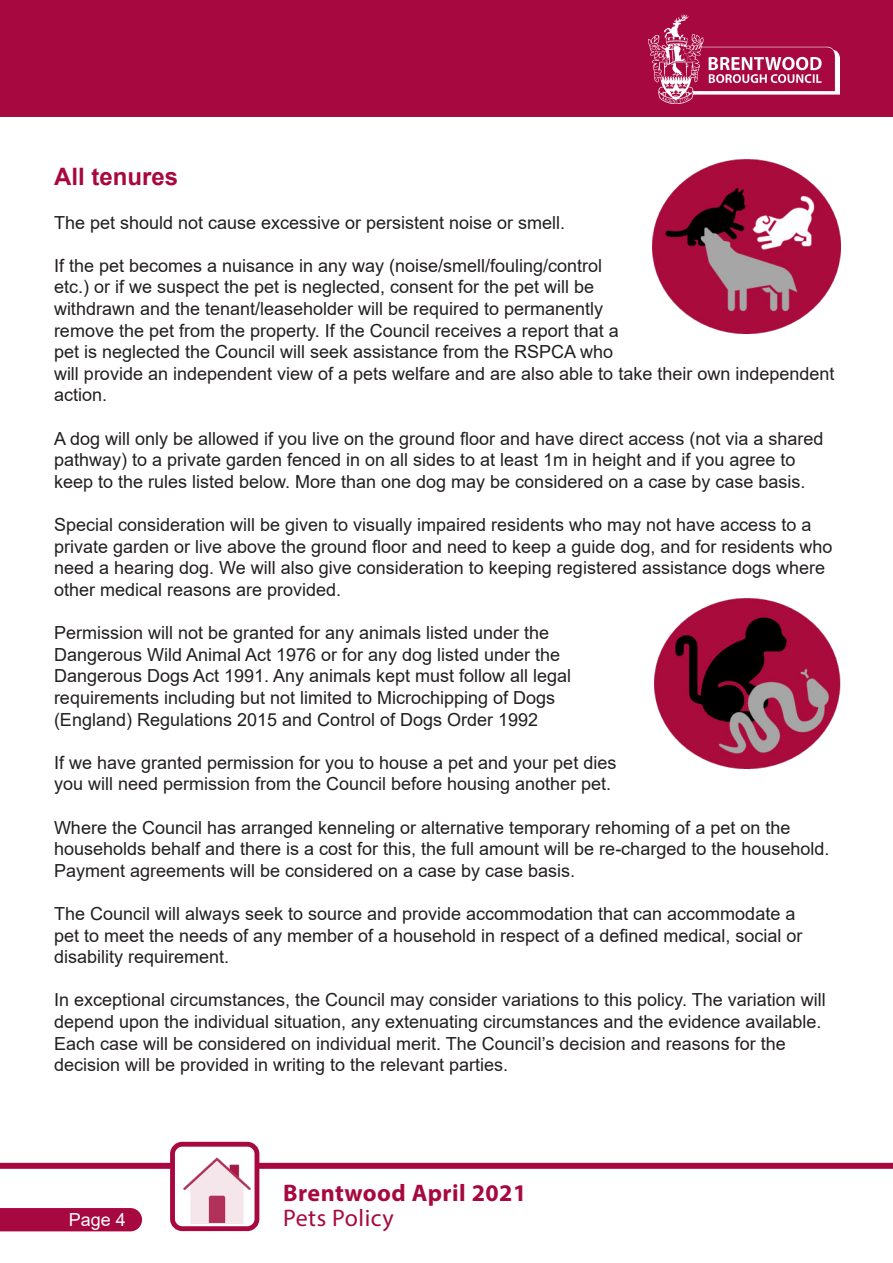
<style>
.page{position:relative;width:893px;height:1263px;background:#fff}
.page>*{position:absolute;margin:0;border:0;box-sizing:border-box;transform-origin:0 0}
.t1{font:700 24px/25.5px "Myriad Pro";letter-spacing:.02em;color:#a80840}
.t2{font:700 24px "Arial";color:#a80840}
.t3{font:18px/21.6px "Arial";color:#231f20}
.t4{font:18px "Arial";color:#fff}
.s1{font-weight:400}
</style>
<div class="page">
<div style="left:0;top:0;width:893px;height:116px;background:#a80840"></div>
<img style="left:649px;top:15px;width:190px;height:88px">
<div style="left:0;top:1208px;width:142px;height:23px;background:#a80840"></div>
<div style="left:0;top:1163px;width:893px;height:6px;background:#a80840"></div>
<div style="left:173px;top:1144px;width:84px;height:85px;background:#fff;border-radius:10px"></div>
<img style="left:183px;top:1157px;width:70px;height:68px">
<div style="left:170px;top:1142px;width:89px;height:89px;border:5px solid #a80840;border-radius:10px"></div>
<img style="left:655px;top:598px;width:186px;height:171px">
<img style="left:652px;top:159px;width:189px;height:174px">
<p class="t2" style="left:54px;top:160px;width:126px">All tenures</p>
<p class="t3" style="left:54px;top:211px;width:513px">The pet should not cause excessive or persistent noise or smell.</p>
<p class="t3" style="left:54px;top:255px;width:782px">If the pet becomes a nuisance in any way (noise/smell/fouling/control<br>etc.) or if we suspect the pet is neglected, consent for the pet will be<br>withdrawn and the tenant/leaseholder will be required to permanently<br>remove the pet from the property. If the Council receives a report that a<br>pet is neglected the Council will seek assistance from the RSPCA who<br>will provide an independent view of a pets welfare and are also able to take their own independent action.</p>
<p class="t3" style="left:54px;top:427px;width:771px">A dog will only be allowed if you live on the ground floor and have direct access (not via a shared pathway) to a private garden fenced in on all sides to at least 1m in height and if you agree to keep to the rules listed below. More than one dog may be considered on a case by case basis.</p>
<p class="t3" style="left:54px;top:514px;width:780px">Special consideration will be given to visually impaired residents who may not have access to a private garden or live above the ground floor and need to keep a guide dog, and for residents who need a hearing dog. We will also give consideration to keeping registered assistance dogs where other medical reasons are provided.</p>
<p class="t3" style="left:54px;top:622px;width:519px">Permission will not be granted for any animals listed under the Dangerous Wild Animal Act 1976 or for any dog listed under the Dangerous Dogs Act 1991. Any animals kept must follow all legal requirements including but not limited to Microchipping of Dogs (England) Regulations 2015 and Control of Dogs Order 1992</p>
<p class="t3" style="left:54px;top:751px;width:564px">If we have granted permission for you to house a pet and your pet dies you will need permission from the Council before housing another pet.</p>
<p class="t3" style="left:54px;top:816px;width:777px">Where the Council has arranged kenneling or alternative temporary rehoming of a pet on the households behalf and there is a cost for this, the full amount will be re-charged to the household.<br>Payment agreements will be considered on a case by case basis.</p>
<p class="t3" style="left:54px;top:903px;width:750px">The Council will always seek to source and provide accommodation that can accommodate a pet to meet the needs of any member of a household in respect of a defined medical, social or disability requirement.</p>
<p class="t3" style="left:54px;top:989px;width:773px">In exceptional circumstances, the Council may consider variations to this policy. The variation will depend upon the individual situation, any extenuating circumstances and the evidence available.<br>Each case will be considered on individual merit. The Council’s decision and reasons for the decision will be provided in writing to the relevant parties.</p>
<p class="t4" style="left:69px;top:1207px;width:59px">Page 4</p>
<p class="t1" style="left:283px;top:1179px;width:245px">Brentwood April 2021<br><span class="s1">Pets Policy</span></p>
</div>
